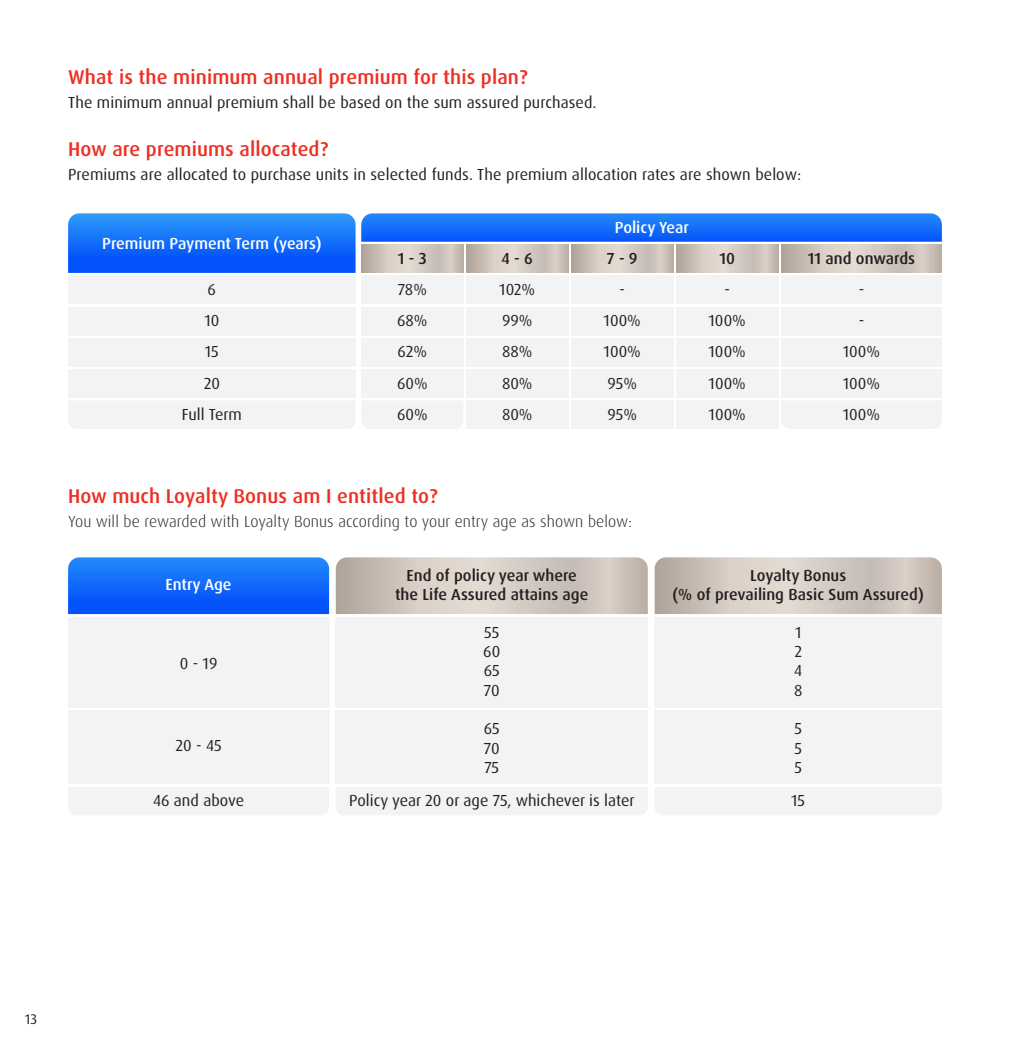
<style>
.page{position:relative;width:1010px;height:1049px;background:#fff}
.page>*{position:absolute;margin:0;border:0;box-sizing:border-box;transform-origin:0 0}
.t1{font:500 20px "Dax OT";letter-spacing:.005em;color:#ee2e22}
.t2{font:16px/19.2px "Dax OT";letter-spacing:.005em;color:#231f20;text-align:justify}
.t3{font:500 16px/19.2px "Dax OT";color:#231f20;text-align:center}
.t4{font:300 16px "Dax OT";letter-spacing:.005em;color:#231f20}
.t5{font:500 16px "Dax OT";color:#fff}
.t6{font:14px "Dax OT";color:#231f20}
</style>
<div class="page">
<svg style="left:654px;top:557px;width:287px;height:57px;background:#d0c6be"></svg>
<svg style="left:361px;top:245px;width:102px;height:28px;background:#cfc5bd"></svg>
<svg style="left:361px;top:213px;width:580px;height:29px;background:#1a72fa"></svg>
<svg style="left:68px;top:213px;width:287px;height:60px;background:#166ffa"></svg>
<div style="left:68px;top:276px;width:287px;height:28px;background:#f2f3f4"></div>
<svg style="left:466px;top:245px;width:102px;height:28px;background:#cfc5bd"></svg>
<svg style="left:571px;top:245px;width:102px;height:28px;background:#cfc5bd"></svg>
<svg style="left:676px;top:245px;width:102px;height:28px;background:#cfc5bd"></svg>
<svg style="left:781px;top:245px;width:160px;height:28px;background:#d0c5bd"></svg>
<div style="left:361px;top:276px;width:102px;height:28px;background:#f2f3f4"></div>
<div style="left:466px;top:276px;width:102px;height:28px;background:#f2f3f4"></div>
<div style="left:571px;top:276px;width:102px;height:28px;background:#f2f3f4"></div>
<div style="left:676px;top:276px;width:102px;height:28px;background:#f2f3f4"></div>
<div style="left:780px;top:276px;width:161px;height:28px;background:#f2f3f4"></div>
<div style="left:68px;top:307px;width:287px;height:28px;background:#f2f3f4"></div>
<div style="left:361px;top:307px;width:102px;height:28px;background:#f2f3f4"></div>
<div style="left:466px;top:307px;width:102px;height:28px;background:#f2f3f4"></div>
<div style="left:571px;top:307px;width:102px;height:28px;background:#f2f3f4"></div>
<div style="left:676px;top:307px;width:102px;height:28px;background:#f2f3f4"></div>
<div style="left:780px;top:307px;width:161px;height:28px;background:#f2f3f4"></div>
<div style="left:68px;top:338px;width:287px;height:28px;background:#f2f3f4"></div>
<div style="left:361px;top:338px;width:102px;height:28px;background:#f2f3f4"></div>
<div style="left:466px;top:338px;width:102px;height:28px;background:#f2f3f4"></div>
<div style="left:571px;top:338px;width:102px;height:28px;background:#f2f3f4"></div>
<div style="left:676px;top:338px;width:102px;height:28px;background:#f2f3f4"></div>
<div style="left:780px;top:338px;width:161px;height:28px;background:#f2f3f4"></div>
<div style="left:68px;top:369px;width:287px;height:29px;background:#f2f3f4"></div>
<div style="left:361px;top:369px;width:102px;height:29px;background:#f2f3f4"></div>
<div style="left:466px;top:369px;width:102px;height:29px;background:#f2f3f4"></div>
<div style="left:571px;top:369px;width:102px;height:29px;background:#f2f3f4"></div>
<div style="left:676px;top:369px;width:102px;height:29px;background:#f2f3f4"></div>
<div style="left:780px;top:369px;width:161px;height:29px;background:#f2f3f4"></div>
<div style="left:68px;top:401px;width:287px;height:28px;background:#f2f3f4"></div>
<div style="left:362px;top:401px;width:101px;height:28px;background:#f2f3f4"></div>
<div style="left:466px;top:400px;width:102px;height:29px;background:#f2f3f4"></div>
<div style="left:571px;top:400px;width:102px;height:29px;background:#f2f3f4"></div>
<div style="left:676px;top:400px;width:102px;height:29px;background:#f2f3f4"></div>
<div style="left:781px;top:401px;width:160px;height:28px;background:#f2f3f4"></div>
<svg style="left:335px;top:557px;width:312px;height:57px;background:#d1c6be"></svg>
<svg style="left:68px;top:557px;width:261px;height:57px;background:#136afa"></svg>
<div style="left:68px;top:617px;width:261px;height:91px;background:#f2f3f4"></div>
<div style="left:654px;top:617px;width:287px;height:91px;background:#f2f3f4"></div>
<div style="left:335px;top:617px;width:312px;height:91px;background:#f2f3f4"></div>
<div style="left:68px;top:710px;width:261px;height:74px;background:#f2f3f4"></div>
<div style="left:654px;top:710px;width:287px;height:74px;background:#f2f3f4"></div>
<div style="left:335px;top:710px;width:312px;height:74px;background:#f2f3f4"></div>
<div style="left:68px;top:787px;width:261px;height:28px;background:#f2f3f4"></div>
<div style="left:655px;top:787px;width:286px;height:28px;background:#f2f3f4"></div>
<div style="left:336px;top:787px;width:311px;height:28px;background:#f2f3f4"></div>
<p class="t1" style="left:68px;top:64px;width:461px">What is the minimum annual premium for this plan?</p>
<p class="t2" style="left:68px;top:93px;width:530px">The minimum annual premium shall be based on the sum assured purchased.</p>
<p class="t1" style="left:68px;top:136px;width:262px">How are premiums allocated?</p>
<p class="t2" style="left:68px;top:165px;width:734px">Premiums are allocated to purchase units in selected funds. The premium allocation rates are shown below:</p>
<p class="t5" style="left:102px;top:233px;width:221px">Premium Payment Term (years)</p>
<p class="t5" style="left:614px;top:217px;width:75px">Policy Year</p>
<p class="t3" style="left:398px;top:249px;width:30px">1 - 3</p>
<p class="t3" style="left:501px;top:249px;width:33px">4 - 6</p>
<p class="t3" style="left:606px;top:249px;width:32px">7 - 9</p>
<p class="t3" style="left:719px;top:249px;width:17px">10</p>
<p class="t3" style="left:807px;top:249px;width:109px">11 and onwards</p>
<p class="t2" style="left:207px;top:280px;width:10px">6</p>
<p class="t2" style="left:397px;top:280px;width:31px">78%</p>
<p class="t2" style="left:499px;top:280px;width:37px">102%</p>
<p class="t2" style="left:619px;top:280px;width:7px">-</p>
<p class="t2" style="left:724px;top:280px;width:7px">-</p>
<p class="t2" style="left:858px;top:280px;width:7px">-</p>
<p class="t2" style="left:204px;top:311px;width:16px">10</p>
<p class="t2" style="left:397px;top:311px;width:32px">68%</p>
<p class="t2" style="left:502px;top:311px;width:32px">99%</p>
<p class="t2" style="left:603px;top:311px;width:39px">100%</p>
<p class="t2" style="left:708px;top:311px;width:39px">100%</p>
<p class="t2" style="left:858px;top:311px;width:7px">-</p>
<p class="t2" style="left:205px;top:342px;width:15px">15</p>
<p class="t2" style="left:397px;top:342px;width:31px">62%</p>
<p class="t2" style="left:502px;top:342px;width:32px">88%</p>
<p class="t2" style="left:603px;top:342px;width:39px">100%</p>
<p class="t2" style="left:708px;top:342px;width:39px">100%</p>
<p class="t2" style="left:842px;top:342px;width:39px">100%</p>
<p class="t2" style="left:204px;top:374px;width:18px">20</p>
<p class="t2" style="left:397px;top:374px;width:32px">60%</p>
<p class="t2" style="left:502px;top:374px;width:32px">80%</p>
<p class="t2" style="left:607px;top:374px;width:31px">95%</p>
<p class="t2" style="left:708px;top:374px;width:39px">100%</p>
<p class="t2" style="left:842px;top:374px;width:39px">100%</p>
<p class="t2" style="left:182px;top:405px;width:62px">Full Term</p>
<p class="t2" style="left:397px;top:405px;width:32px">60%</p>
<p class="t2" style="left:502px;top:405px;width:32px">80%</p>
<p class="t2" style="left:607px;top:405px;width:31px">95%</p>
<p class="t2" style="left:708px;top:405px;width:39px">100%</p>
<p class="t2" style="left:842px;top:405px;width:39px">100%</p>
<p class="t1" style="left:68px;top:483px;width:371px">How much Loyalty Bonus am I entitled to?</p>
<p class="t4" style="left:68px;top:512px;width:565px">You will be rewarded with Loyalty Bonus according to your entry age as shown below:</p>
<p class="t5" style="left:165px;top:574px;width:67px">Entry Age</p>
<p class="t3" style="left:395px;top:566px;width:195px">End of policy year where the Life Assured attains age</p>
<p class="t3" style="left:672px;top:566px;width:253px">Loyalty Bonus<br>(% of prevailing Basic Sum Assured)</p>
<p class="t2" style="left:793px;top:623px;width:10px">1<br>2<br>4<br>8</p>
<p class="t2" style="left:483px;top:623px;width:18px">55<br>60<br>65<br>70</p>
<p class="t2" style="left:180px;top:654px;width:39px">0 - 19</p>
<p class="t2" style="left:175px;top:736px;width:48px">20 - 45</p>
<p class="t2" style="left:483px;top:719px;width:17px">65<br>70<br>75</p>
<p class="t2" style="left:794px;top:719px;width:9px">5<br>5<br>5</p>
<p class="t2" style="left:153px;top:791px;width:92px">46 and above</p>
<p class="t2" style="left:349px;top:791px;width:287px">Policy year 20 or age 75, whichever is later</p>
<p class="t2" style="left:791px;top:791px;width:15px">15</p>
<p class="t6" style="left:25px;top:1010px;width:14px">13</p>
</div>
